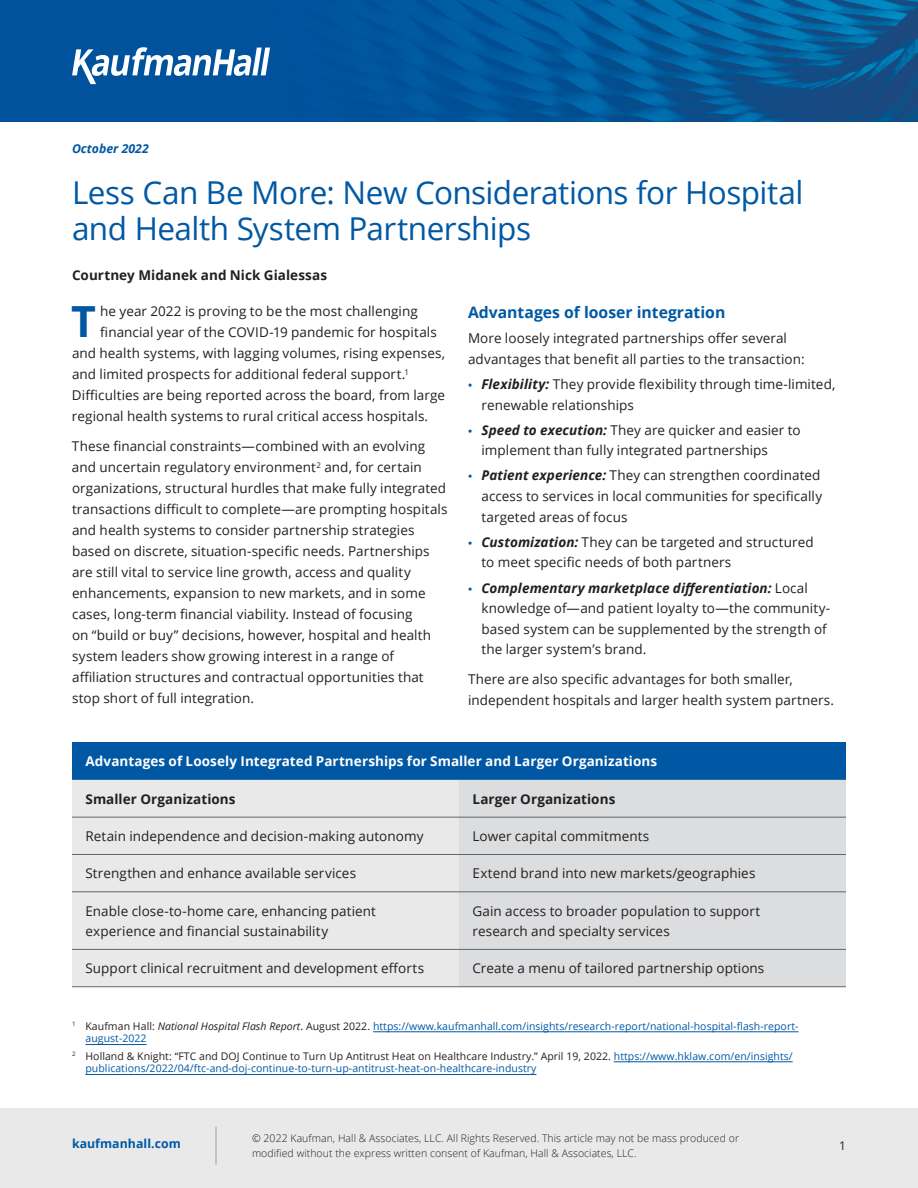
<style>
.page{position:relative;width:918px;height:1188px;background:#fff}
.page>*{position:absolute;margin:0;border:0;box-sizing:border-box;transform-origin:0 0}
.t1{font:700 42.9px "Open Sans";color:#0058a4}
.t2{font:31.5px/36px "Open Sans";letter-spacing:-.015em;color:#0058a4}
.t3{font:700 15.75px "Open Sans";color:#0058a4}
.t4{font:13.5px/21px "Open Sans";letter-spacing:.005em;color:#231f20}
.t5{font:700 13.5px "Open Sans";letter-spacing:.005em;color:#fff}
.t6{font:700 13.5px "Open Sans";letter-spacing:.005em;color:#231f20}
.t7{font:700 12.3px "Open Sans";letter-spacing:.005em;color:#0058a4}
.t8{font:italic 700 12.3px "Open Sans";color:#0058a4}
.t9{font:12px "Open Sans";color:#231f20}
.t10{font:10.5px/12.8px "Open Sans";letter-spacing:.005em;color:#0058a4}
.t11{font:300 10.5px/15px "Open Sans";letter-spacing:.005em;color:#231f20}
.s1{color:#0058a4}
.s2{font-weight:700;font-style:italic}
.s3{color:#231f20}
.s4{font-style:italic;color:#231f20}
</style>
<div class="page">
<div style="left:0;top:1109px;width:918px;height:79px;background:#e9e9ea"></div>
<hr style="left:216px;top:1127px;width:1px;height:38px;background:#9d9fa2">
<img style="left:0;top:0;width:918px;height:122px">
<svg style="left:72px;top:47px;width:198px;height:37px"></svg>
<div style="left:72px;top:742px;width:774px;height:38px;background:#0058a4"></div>
<div style="left:72px;top:780px;width:387px;height:206px;background:#e9e9ea"></div>
<div style="left:459px;top:780px;width:387px;height:206px;background:#dcddde"></div>
<hr style="left:72px;top:817px;width:387px;height:1px;background:#636567">
<hr style="left:459px;top:817px;width:387px;height:1px;background:#636567">
<hr style="left:72px;top:854px;width:387px;height:1px;background:#636567">
<hr style="left:459px;top:854px;width:387px;height:1px;background:#636567">
<hr style="left:72px;top:892px;width:387px;height:1px;background:#636567">
<hr style="left:459px;top:892px;width:387px;height:1px;background:#636567">
<hr style="left:72px;top:949px;width:387px;height:1px;background:#636567">
<hr style="left:459px;top:949px;width:387px;height:1px;background:#636567">
<hr style="left:72px;top:986px;width:387px;height:1px;background:#636567">
<hr style="left:459px;top:986px;width:387px;height:1px;background:#636567">
<hr style="left:373px;top:1032px;width:425px;height:1px;background:#0058a4">
<hr style="left:86px;top:1044px;width:61px;height:1px;background:#0058a4">
<hr style="left:614px;top:1062px;width:179px;height:1px;background:#0058a4">
<hr style="left:86px;top:1074px;width:450px;height:1px;background:#0058a4">
<p class="t8" style="left:72px;top:140px;width:78px">October 2022</p>
<h2 class="t2" style="left:72px;top:174px;width:733px">Less Can Be More: New Considerations for Hospital and Health System Partnerships</h2>
<p class="t6" style="left:72px;top:266px;width:257px">Courtney Midanek and Nick Gialessas</p>
<h1 class="t1" style="left:71px;top:291px;width:26px">T</h1>
<p class="t4" style="left:100px;top:301px;width:319px">he year 2022 is proving to be the most challenging</p>
<p class="t4" style="left:100px;top:322px;width:338px">financial year of the COVID-19 pandemic for hospitals</p>
<p class="t4" style="left:72px;top:343px;width:375px">and health systems, with lagging volumes, rising expenses,</p>
<p class="t4" style="left:72px;top:364px;width:338px">and limited prospects for additional federal support.<sup>1</sup></p>
<p class="t4" style="left:72px;top:385px;width:375px">Difficulties are being reported across the board, from large</p>
<p class="t4" style="left:72px;top:406px;width:358px">regional health systems to rural critical access hospitals.</p>
<p class="t4" style="left:72px;top:436px;width:377px">These financial constraints—combined with an evolving and uncertain regulatory environment<sup>2</sup> and, for certain organizations, structural hurdles that make fully integrated transactions difficult to complete—are prompting hospitals and health systems to consider partnership strategies based on discrete, situation-specific needs. Partnerships are still vital to service line growth, access and quality enhancements, expansion to new markets, and in some cases, long-term financial viability. Instead of focusing<br>on “build or buy” decisions, however, hospital and health system leaders show growing interest in a range of affiliation structures and contractual opportunities that stop short of full integration.</p>
<p class="t3" style="left:468px;top:301px;width:259px">Advantages of looser integration</p>
<p class="t4" style="left:468px;top:328px;width:338px">More loosely integrated partnerships offer several advantages that benefit all parties to the transaction:</p>
<p class="t4" style="left:482px;top:373px;width:355px;text-indent:-14px"><span class="s1">•</span> <span class="s2">Flexibility:</span> They provide flexibility through time-limited, renewable relationships</p>
<p class="t4" style="left:482px;top:419px;width:321px;text-indent:-14px"><span class="s1">•</span> <span class="s2">Speed to execution:</span> They are quicker and easier to implement than fully integrated partnerships</p>
<p class="t4" style="left:482px;top:465px;width:342px;text-indent:-14px"><span class="s1">•</span> <span class="s2">Patient experience:</span> They can strengthen coordinated access to services in local communities for specifically targeted areas of focus</p>
<p class="t4" style="left:482px;top:531px;width:334px;text-indent:-14px"><span class="s1">•</span> <span class="s2">Customization:</span> They can be targeted and structured to meet specific needs of both partners</p>
<p class="t4" style="left:482px;top:577px;width:350px;text-indent:-14px"><span class="s1">•</span> <span class="s2">Complementary marketplace differentiation:</span> Local knowledge of—and patient loyalty to—the community&shy;based system can be supplemented by the strength of the larger system’s brand.</p>
<p class="t4" style="left:468px;top:668px;width:368px">There are also specific advantages for both smaller, independent hospitals and larger health system partners.</p>
<p class="t5" style="left:86px;top:752px;width:573px">Advantages of Loosely Integrated Partnerships for Smaller and Larger Organizations</p>
<p class="t6" style="left:86px;top:789px;width:152px">Smaller Organizations</p>
<p class="t6" style="left:473px;top:789px;width:144px">Larger Organizations</p>
<p class="t4" style="left:86px;top:825px;width:340px">Retain independence and decision-making autonomy</p>
<p class="t4" style="left:473px;top:825px;width:178px">Lower capital commitments</p>
<p class="t4" style="left:86px;top:863px;width:272px">Strengthen and enhance available services</p>
<p class="t4" style="left:473px;top:863px;width:284px">Extend brand into new markets/geographies</p>
<p class="t4" style="left:86px;top:900px;width:292px;line-height:20.2px">Enable close-to-home care, enhancing patient experience and financial sustainability</p>
<p class="t4" style="left:473px;top:900px;width:289px;line-height:20.2px">Gain access to broader population to support research and specialty services</p>
<p class="t4" style="left:86px;top:957px;width:340px">Support clinical recruitment and development efforts</p>
<p class="t4" style="left:473px;top:957px;width:293px">Create a menu of tailored partnership options</p>
<p class="t10" style="left:85px;top:1019px;width:715px;text-indent:-13px"><sup>1</sup> <span class="s3">Kaufman Hall:</span> <span class="s4">National Hospital Flash Report</span><span class="s3">. August 2022.</span> https://www.kaufmanhall.com/insights/research-report/national-hospital-flash-report&shy;august-2022</p>
<p class="t10" style="left:85px;top:1049px;width:709px;text-indent:-13px"><sup>2</sup> <span class="s3">Holland &amp; Knight: “FTC and DOJ Continue to Turn Up Antitrust Heat on Healthcare Industry.” April 19, 2022.</span> https://www.hklaw.com/en/insights/ publications/2022/04/ftc-and-doj-continue-to-turn-up-antitrust-heat-on-healthcare-industry</p>
<p class="t11" style="left:252px;top:1131px;width:489px">© 2022 Kaufman, Hall &amp; Associates, LLC. All Rights Reserved. This article may not be mass produced or modified without the express written consent of Kaufman, Hall &amp; Associates, LLC.</p>
<p class="t7" style="left:72px;top:1135px;width:110px">kaufmanhall.com</p>
<p class="t9" style="left:839px;top:1137px;width:8px">1</p>
</div>
